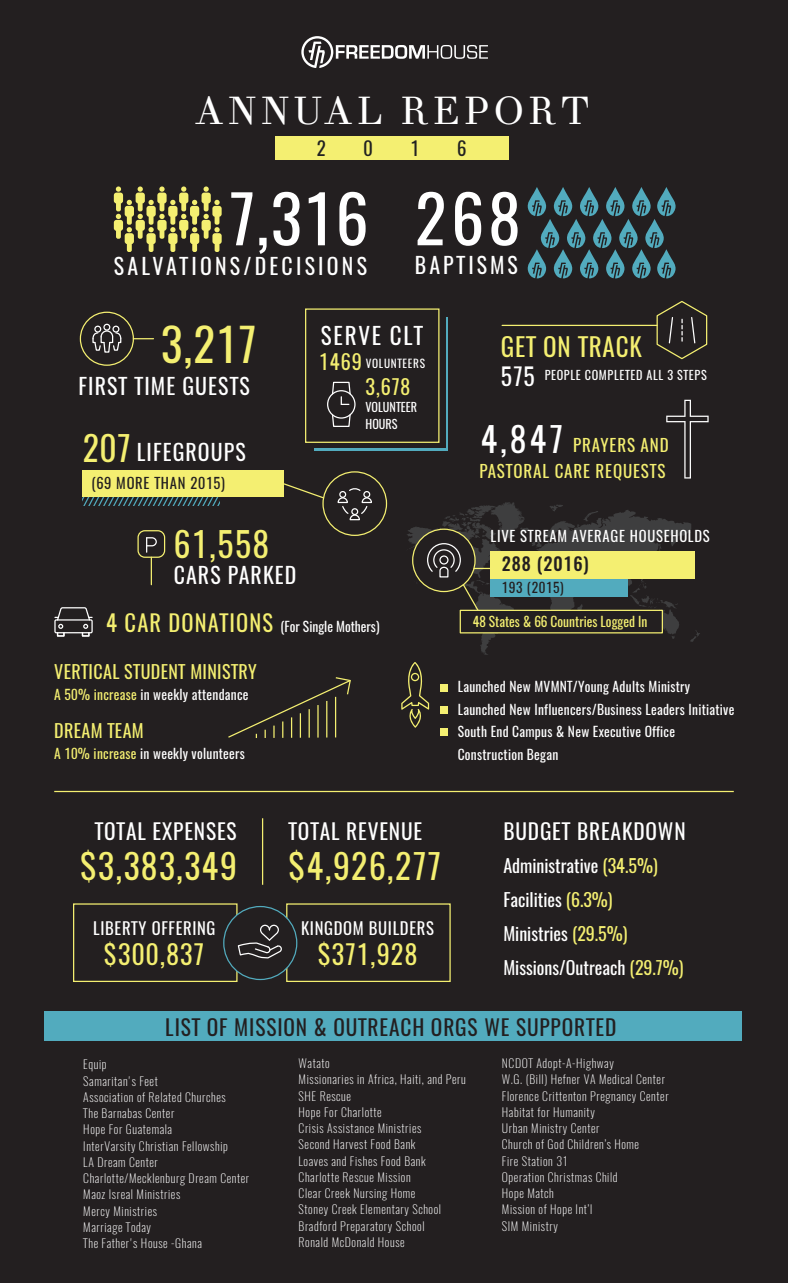
<style>
.page{position:relative;width:788px;height:1283px;background:#fff}
.page>*{position:absolute;margin:0;border:0;box-sizing:border-box;transform-origin:0 0}
.t1{font:65.38px "Oswald";letter-spacing:.055em;color:#fff}
.t2{font:45px "Oswald";color:#f4ef71}
.t3{font:38.88px "Theano Didot";letter-spacing:.1em;color:#fff}
.t4{font:33.75px "Oswald";letter-spacing:.05em;color:#f4ef71}
.t5{font:33.75px "Oswald";color:#fff}
.t6{font:26.25px "Oswald";letter-spacing:.05em;color:#f4ef71}
.t7{font:25.12px "Oswald";letter-spacing:.03em;color:#f4ef71}
.t8{font:23px "Oswald";letter-spacing:.075em;color:#fff}
.t9{font:21.88px "Oswald";letter-spacing:.05em;color:#fff}
.t10{font:21.88px "Oswald";letter-spacing:.145em;color:#fff}
.t11{font:21.88px "Oswald";letter-spacing:.135em;color:#fff}
.t12{font:21.38px "Oswald";letter-spacing:.04em;color:#fff}
.t13{font:21.38px "Oswald";letter-spacing:.04em;color:#231f20}
.t14{font:20.25px "Oswald";color:#f4ef71}
.t15{font:18.88px "Oswald";color:#212121}
.t16{font:18px/33.8px "Oswald";color:#fff}
.t17{font:18px "Oswald";letter-spacing:.02em;color:#f4ef71}
.t18{font:500 18px "Oswald";letter-spacing:.05em;color:#231f20}
.t19{font:17px/25.9px "Oswald";letter-spacing:.05em;color:#f4ef71;text-align:right}
.t20{font:16.62px "Oswald";letter-spacing:.04em;color:#fff}
.t21{font:14.62px "Oswald";letter-spacing:.05em;color:#fff}
.t22{font:14.62px "Oswald";letter-spacing:.05em;color:#231f20}
.t23{font:13.5px/22.5px "Oswald";letter-spacing:.02em;color:#fff}
.t24{font:13.5px "Oswald";color:#fff}
.t25{font:13.5px "Oswald";color:#f4ef71}
.t26{font:13.5px "Oswald";letter-spacing:.05em;color:#231f20}
.t27{font:12.12px "Oswald";letter-spacing:.05em;color:#fff}
.t28{font:12.12px/17.2px "Oswald";color:#fff}
.t29{font:200 11.88px/16.2px "Oswald";letter-spacing:.05em;color:#fff}
.t30{font:11.25px "Oswald";letter-spacing:.06em;color:#fff}
.s1{font-size:20.25px;color:#f4ef71}
.s2{font-size:22.5px;color:#f4ef71}
.s3{color:#f4ef71}
.s4{font-size:23.62px}
</style>
<div class="page">
<div style="left:0;top:0;width:788px;height:1282px;background:#231f20"></div>
<svg style="left:301px;top:36px;width:187px;height:32px"></svg>
<div style="left:45px;top:1011px;width:697px;height:30px;background:#52abbe"></div>
<div style="left:73px;top:903px;width:164px;height:79px;border:1px solid #f4ef71"></div>
<div style="left:286px;top:903px;width:164px;height:79px;border:1px solid #f4ef71"></div>
<div style="left:224px;top:906px;width:73px;height:73px;background:#231f20;border-radius:50%"></div>
<div style="left:223px;top:906px;width:74px;height:74px;border:1px solid #52abbe;border-radius:50%"></div>
<svg style="left:237px;top:924px;width:45px;height:35px"></svg>
<div style="left:275px;top:136px;width:234px;height:24px;background:#f4ef71"></div>
<div style="left:322px;top:471px;width:65px;height:65px;border:1px solid #f4ef71;border-radius:50%"></div>
<svg style="left:337px;top:488px;width:35px;height:33px"></svg>
<svg style="left:83px;top:497px;width:137px;height:9px"></svg>
<div style="left:83px;top:470px;width:201px;height:27px;background:#f4ef71"></div>
<svg style="left:114px;top:186px;width:108px;height:66px"></svg>
<svg style="left:666px;top:400px;width:42px;height:78px"></svg>
<svg style="left:656px;top:301px;width:52px;height:59px"></svg>
<svg style="left:527px;top:187px;width:149px;height:91px"></svg>
<div style="left:80px;top:312px;width:54px;height:54px;border:1px solid #f4ef71;border-radius:50%"></div>
<div style="left:103px;top:324px;width:7px;height:7px;border:1px solid #fff;border-radius:50%"></div>
<div style="left:112px;top:325px;width:7px;height:7px;border:1px solid #fff;border-radius:50%"></div>
<div style="left:94px;top:325px;width:7px;height:7px;border:1px solid #fff;border-radius:50%"></div>
<svg style="left:92px;top:330px;width:30px;height:23px"></svg>
<div style="left:54px;top:619px;width:39px;height:14px;border:1px solid #fff"></div>
<svg style="left:55px;top:607px;width:37px;height:29px"></svg>
<hr style="left:262px;top:818px;width:1px;height:66px;background:#f4ef71">
<svg style="left:407px;top:502px;width:293px;height:153px"></svg>
<div style="left:490px;top:578px;width:137px;height:18px;background:#52abbe"></div>
<div style="left:490px;top:551px;width:204px;height:27px;background:#f4ef71"></div>
<div style="left:412px;top:529px;width:63px;height:62px;background:#231f20;border-radius:50%"></div>
<svg style="left:426px;top:542px;width:69px;height:73px"></svg>
<div style="left:459px;top:609px;width:204px;height:24px;background:#231f20;border:1px solid #f4ef71"></div>
<hr style="left:54px;top:791px;width:679px;height:1px;background:#f4ef71">
<hr style="left:502px;top:325px;width:155px;height:1px;background:#f4ef71">
<svg style="left:133px;top:338px;width:20px;height:1px"></svg>
<div style="left:314px;top:317px;width:134px;height:133px;background:linear-gradient(to bottom,#52abbe,#52abbe)"></div>
<div style="left:312px;top:315px;width:133px;height:133px;background:#231f20"></div>
<div style="left:305px;top:308px;width:134px;height:135px;background:#231f20;border:1px solid #f4ef71"></div>
<div style="left:327px;top:390px;width:28px;height:28px;border:1px solid #fff;border-radius:50%"></div>
<svg style="left:331px;top:413px;width:20px;height:14px"></svg>
<svg style="left:331px;top:381px;width:20px;height:24px"></svg>
<svg style="left:284px;top:483px;width:40px;height:16px"></svg>
<div style="left:137px;top:530px;width:28px;height:28px;border:1px solid #f4ef71;border-radius:7px"></div>
<svg style="left:145px;top:537px;width:12px;height:47px"></svg>
<svg style="left:228px;top:677px;width:123px;height:61px"></svg>
<div style="left:440px;top:684px;width:8px;height:8px;background:#f4ef71"></div>
<div style="left:440px;top:706px;width:8px;height:7px;background:#f4ef71"></div>
<div style="left:440px;top:728px;width:8px;height:8px;background:#f4ef71"></div>
<svg style="left:401px;top:662px;width:28px;height:65px"></svg>
<h3 class="t3" style="left:194px;top:87px;width:396px">ANNUAL REPORT</h3>
<h3 class="t15" style="left:317px;top:135px;width:11px">2</h3>
<h3 class="t15" style="left:363px;top:135px;width:11px">0</h3>
<h3 class="t15" style="left:410px;top:135px;width:10px">1</h3>
<h3 class="t15" style="left:457px;top:135px;width:11px">6</h3>
<h1 class="t1" style="left:229px;top:173px;width:140px">7,316</h1>
<h3 class="t10" style="left:114px;top:251px;width:255px">SALVATIONS/DECISIONS</h3>
<h1 class="t1" style="left:415px;top:173px;width:107px">268</h1>
<h3 class="t11" style="left:415px;top:250px;width:104px">BAPTISMS</h3>
<h2 class="t2" style="left:161px;top:313px;width:96px">3,217</h2>
<h3 class="t9" style="left:79px;top:371px;width:173px">FIRST TIME GUESTS</h3>
<h3 class="t4" style="left:83px;top:425px;width:49px">207</h3>
<h3 class="t9" style="left:137px;top:437px;width:110px">LIFEGROUPS</h3>
<p class="t22" style="left:91px;top:473px;width:135px">(69 MORE THAN 2015)</p>
<h3 class="t4" style="left:174px;top:521px;width:97px">61,558</h3>
<h3 class="t9" style="left:174px;top:560px;width:124px">CARS PARKED</h3>
<h3 class="t8" style="left:321px;top:320px;width:104px">SERVE CLT</h3>
<p class="t30" style="left:319px;top:355px;width:107px"><span class="s1">1469</span> VOLUNTEERS</p>
<h3 class="t14" style="left:365px;top:372px;width:46px">3,678</h3>
<p class="t28" style="left:365px;top:398px;width:53px">VOLUNTEER<br>HOURS</p>
<p class="t24" style="left:106px;top:617px;width:275px"><span class="s2">4 CAR DONATIONS</span> (For Single Mothers)</p>
<h3 class="t17" style="left:54px;top:658px;width:204px">VERTICAL STUDENT MINISTRY</h3>
<p class="t23" style="left:54px;top:683px;width:196px"><span class="s3">A 50% increase</span> in weekly attendance</p>
<h3 class="t17" style="left:54px;top:718px;width:91px">DREAM TEAM</h3>
<p class="t23" style="left:54px;top:742px;width:192px"><span class="s3">A 10% increase</span> in weekly volunteers</p>
<h3 class="t7" style="left:501px;top:330px;width:142px">GET ON TRACK</h3>
<p class="t27" style="left:501px;top:367px;width:207px"><span class="s4">575</span> PEOPLE COMPLETED ALL 3 STEPS</p>
<h3 class="t5" style="left:480px;top:416px;width:84px">4,847</h3>
<h3 class="t19" style="left:479px;top:432px;width:191px">PRAYERS AND<br>PASTORAL CARE REQUESTS</h3>
<p class="t21" style="left:490px;top:526px;width:221px">LIVE STREAM AVERAGE HOUSEHOLDS</p>
<h3 class="t18" style="left:502px;top:551px;width:88px">288 (2016)</h3>
<p class="t26" style="left:502px;top:578px;width:63px">193 (2015)</p>
<p class="t25" style="left:472px;top:612px;width:176px">48 States &amp; 66 Countries Logged In</p>
<p class="t23" style="left:457px;top:675px;width:278px">Launched New MVMNT/Young Adults Ministry Launched New Influencers/Business Leaders Initiative South End Campus &amp; New Executive Office Construction Began</p>
<h3 class="t12" style="left:95px;top:816px;width:143px">TOTAL EXPENSES</h3>
<h3 class="t4" style="left:80px;top:843px;width:158px">$3,383,349</h3>
<h3 class="t20" style="left:93px;top:916px;width:124px">LIBERTY OFFERING</h3>
<h3 class="t12" style="left:288px;top:816px;width:135px">TOTAL REVENUE</h3>
<h3 class="t4" style="left:288px;top:843px;width:154px">$4,926,277</h3>
<h3 class="t20" style="left:301px;top:916px;width:134px">KINGDOM BUILDERS</h3>
<h3 class="t6" style="left:104px;top:936px;width:101px">$300,837</h3>
<h3 class="t6" style="left:318px;top:936px;width:101px">$371,928</h3>
<h3 class="t12" style="left:503px;top:816px;width:184px">BUDGET BREAKDOWN</h3>
<h3 class="t16" style="left:503px;top:849px;width:181px">Administrative <span class="s3">(34.5%)<br></span>Facilities <span class="s3">(6.3%)<br></span>Ministries <span class="s3">(29.5%)<br></span>Missions/Outreach <span class="s3">(29.7%)</span></h3>
<h3 class="t13" style="left:165px;top:1012px;width:452px">LIST OF MISSION &amp; OUTREACH ORGS WE SUPPORTED</h3>
<p class="t29" style="left:83px;top:1056px;width:167px">Equip<br>Samaritan's Feet<br>Association of Related Churches<br>The Barnabas Center<br>Hope For Guatemala<br>InterVarsity Christian Fellowship<br>LA Dream Center<br>Charlotte/Mecklenburg Dream Center<br>Maoz Isreal Ministries<br>Mercy Ministries<br>Marriage Today<br>The Father's House -Ghana</p>
<p class="t29" style="left:298px;top:1055px;width:169px">Watato<br>Missionaries in Africa, Haiti, and Peru<br>SHE Rescue<br>Hope For Charlotte<br>Crisis Assistance Ministries<br>Second Harvest Food Bank<br>Loaves and Fishes Food Bank<br>Charlotte Rescue Mission<br>Clear Creek Nursing Home<br>Stoney Creek Elementary School<br>Bradford Preparatory School<br>Ronald McDonald House</p>
<p class="t29" style="left:502px;top:1055px;width:168px">NCDOT Adopt-A-Highway<br>W.G. (Bill) Hefner VA Medical Center<br>Florence Crittenton Pregnancy Center<br>Habitat for Humanity<br>Urban Ministry Center<br>Church of God Children’s Home<br>Fire Station 31<br>Operation Christmas Child<br>Hope Match<br>Mission of Hope Int’l<br>SIM Ministry</p>
</div>
